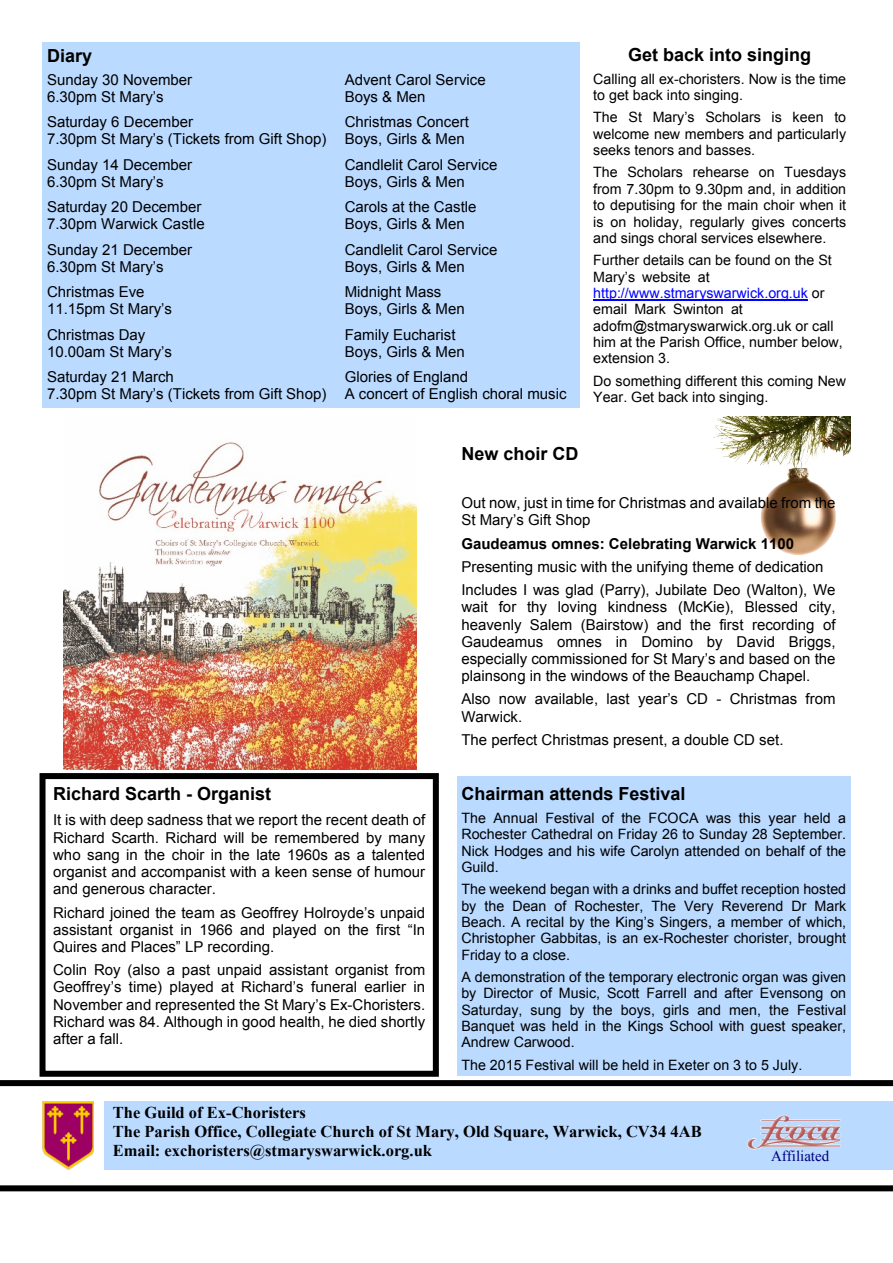
<style>
.page{position:relative;width:893px;height:1263px;background:#fff}
.page>*{position:absolute;margin:0;border:0;box-sizing:border-box;transform-origin:0 0}
.t1{font:700 18px "Arial";color:#000}
.t2{font:700 16.5px/18.9px "Times New Roman";color:#000}
.t3{font:15px/17.2px "Arial";color:#000}
.t4{font:700 15px "Arial";color:#000}
.t5{font:15px "Times New Roman";color:#000080}
.t6{font:14.25px/16.4px "Arial";color:#000;text-align:justify}
.s1{color:#00f}
</style>
<div class="page">
<img style="left:43px;top:1101px;width:50px;height:69px">
<div style="left:0;top:1080px;width:893px;height:6px;background:#000"></div>
<div style="left:0;top:1185px;width:893px;height:6px;background:#000"></div>
<div style="left:104px;top:1101px;width:789px;height:69px;background:#badaff"></div>
<img style="left:748px;top:1115px;width:93px;height:35px">
<img style="left:713px;top:417px;width:137px;height:139px">
<div style="left:43px;top:43px;width:297px;height:25px;background:#badaff"></div>
<div style="left:340px;top:43px;width:240px;height:25px;background:#badaff"></div>
<div style="left:43px;top:68px;width:297px;height:43px;background:#badaff"></div>
<div style="left:340px;top:68px;width:240px;height:43px;background:#badaff"></div>
<div style="left:43px;top:111px;width:297px;height:42px;background:#badaff"></div>
<div style="left:340px;top:111px;width:240px;height:42px;background:#badaff"></div>
<div style="left:43px;top:153px;width:297px;height:43px;background:#badaff"></div>
<div style="left:340px;top:153px;width:240px;height:43px;background:#badaff"></div>
<div style="left:43px;top:196px;width:297px;height:42px;background:#badaff"></div>
<div style="left:340px;top:196px;width:240px;height:42px;background:#badaff"></div>
<div style="left:43px;top:238px;width:297px;height:43px;background:#badaff"></div>
<div style="left:340px;top:238px;width:240px;height:43px;background:#badaff"></div>
<div style="left:43px;top:281px;width:297px;height:42px;background:#badaff"></div>
<div style="left:340px;top:281px;width:240px;height:42px;background:#badaff"></div>
<div style="left:43px;top:323px;width:297px;height:43px;background:#badaff"></div>
<div style="left:340px;top:323px;width:240px;height:43px;background:#badaff"></div>
<div style="left:43px;top:366px;width:297px;height:42px;background:#badaff"></div>
<div style="left:340px;top:366px;width:240px;height:42px;background:#badaff"></div>
<hr style="left:593px;top:299px;width:215px;height:1px;background:#00f">
<img style="left:64px;top:442px;width:353px;height:328px">
<div style="left:40px;top:773px;width:399px;height:304px;border:6px solid #000"></div>
<div style="left:457px;top:776px;width:393px;height:300px;background:#badaff"></div>
<p class="t1" style="left:47px;top:49px;width:47px">Diary</p>
<p class="t3" style="left:47px;top:72px;width:147px">Sunday 30 November<br>6.30pm St Mary’s</p>
<p class="t3" style="left:345px;top:72px;width:143px">Advent Carol Service<br>Boys &amp; Men</p>
<p class="t3" style="left:47px;top:115px;width:281px">Saturday 6 December<br>7.30pm St Mary’s (Tickets from Gift Shop)</p>
<p class="t3" style="left:345px;top:115px;width:126px">Christmas Concert<br>Boys, Girls &amp; Men</p>
<p class="t3" style="left:47px;top:157px;width:147px">Sunday 14 December<br>6.30pm St Mary’s</p>
<p class="t3" style="left:345px;top:157px;width:154px">Candlelit Carol Service<br>Boys, Girls &amp; Men</p>
<p class="t3" style="left:47px;top:200px;width:159px">Saturday 20 December<br>7.30pm Warwick Castle</p>
<p class="t3" style="left:345px;top:200px;width:133px">Carols at the Castle<br>Boys, Girls &amp; Men</p>
<p class="t3" style="left:47px;top:242px;width:147px">Sunday 21 December<br>6.30pm St Mary’s</p>
<p class="t3" style="left:345px;top:242px;width:154px">Candlelit Carol Service<br>Boys, Girls &amp; Men</p>
<p class="t3" style="left:47px;top:285px;width:127px">Christmas Eve<br>11.15pm St Mary’s</p>
<p class="t3" style="left:345px;top:285px;width:122px">Midnight Mass<br>Boys, Girls &amp; Men</p>
<p class="t3" style="left:47px;top:327px;width:127px">Christmas Day<br>10.00am St Mary’s</p>
<p class="t3" style="left:345px;top:327px;width:122px">Family Eucharist<br>Boys, Girls &amp; Men</p>
<p class="t3" style="left:47px;top:370px;width:281px">Saturday 21 March<br>7.30pm St Mary’s (Tickets from Gift Shop)</p>
<p class="t3" style="left:345px;top:370px;width:223px">Glories of England<br>A concert of English choral music</p>
<p class="t1" style="left:628px;top:47px;width:185px">Get back into singing</p>
<p class="t6" style="left:593px;top:72px;width:254px">Calling all ex-choristers. Now is the time to get back into singing.</p>
<p class="t6" style="left:593px;top:111px;width:254px">The St Mary’s Scholars is keen to welcome new members and particularly seeks tenors and basses.</p>
<p class="t6" style="left:593px;top:166px;width:255px">The Scholars rehearse on Tuesdays from 7.30pm to 9.30pm and, in addition to deputising for the main choir when it is on holiday, regularly gives concerts and sings choral services elsewhere.</p>
<p class="t6" style="left:593px;top:253px;width:251px;text-align:left">Further details can be found on the St<br>Mary’s website at <span class="s1">http://www.stmaryswarwick.org.uk</span> or email Mark Swinton at adofm@stmaryswarwick.org.uk or call him at the Parish Office, number below, extension 3.</p>
<p class="t6" style="left:593px;top:374px;width:254px">Do something different this coming New<br>Year. Get back into singing.</p>
<p class="t1" style="left:461px;top:447px;width:119px">New choir CD</p>
<p class="t1" style="left:53px;top:787px;width:220px">Richard Scarth - Organist</p>
<p class="t3" style="left:53px;top:813px;width:374px;text-align:justify">It is with deep sadness that we report the recent death of Richard Scarth. Richard will be remembered by many who sang in the choir in the late 1960s as a talented organist and accompanist with a keen sense of humour and generous character.</p>
<p class="t3" style="left:53px;top:905px;width:374px;text-align:justify">Richard joined the team as Geoffrey Holroyde’s unpaid assistant organist in 1966 and played on the first “In Quires and Places” LP recording.</p>
<p class="t3" style="left:53px;top:962px;width:374px;text-align:justify">Colin Roy (also a past unpaid assistant organist from Geoffrey’s time) played at Richard’s funeral earlier in November and represented the St Mary’s Ex-Choristers.<br>Richard was 84. Although in good health, he died shortly after a fall.</p>
<p class="t3" style="left:461px;top:496px;width:376px">Out now, just in time for Christmas and available from the<br>St Mary’s Gift Shop</p>
<p class="t4" style="left:461px;top:538px;width:334px">Gaudeamus omnes: Celebrating Warwick 1100</p>
<p class="t3" style="left:461px;top:556px;width:376px;line-height:23.2px">Presenting music with the unifying theme of dedication<br>Includes I was glad (Parry), Jubilate Deo (Walton), We</p>
<p class="t3" style="left:461px;top:600px;width:376px;text-align:justify">wait for thy loving kindness (McKie), Blessed city, heavenly Salem (Bairstow) and the first recording of Gaudeamus omnes in Domino by David Briggs, especially commissioned for St Mary’s and based on the plainsong in the windows of the Beauchamp Chapel.</p>
<p class="t3" style="left:461px;top:692px;width:376px">Also now available, last year’s CD - Christmas from<br>Warwick.</p>
<p class="t3" style="left:461px;top:732px;width:324px">The perfect Christmas present, a double CD set.</p>
<p class="t1" style="left:461px;top:787px;width:226px">Chairman attends Festival</p>
<p class="t6" style="left:461px;top:811px;width:386px">The Annual Festival of the FCOCA was this year held a Rochester Cathedral on Friday 26 to Sunday 28 September.<br>Nick Hodges and his wife Carolyn attended on behalf of the Guild.</p>
<p class="t6" style="left:461px;top:882px;width:386px">The weekend began with a drinks and buffet reception hosted by the Dean of Rochester, The Very Reverend Dr Mark Beach. A recital by the King’s Singers, a member of which, Christopher Gabbitas, is an ex-Rochester chorister, brought Friday to a close.</p>
<p class="t6" style="left:461px;top:970px;width:386px">A demonstration of the temporary electronic organ was given by Director of Music, Scott Farrell and after Evensong on Saturday, sung by the boys, girls and men, the Festival Banquet was held in the Kings School with guest speaker, Andrew Carwood.</p>
<p class="t6" style="left:461px;top:1058px;width:342px">The 2015 Festival will be held in Exeter on 3 to 5 July.</p>
<p class="t2" style="left:113px;top:1104px;width:590px">The Guild of Ex-Choristers<br>The Parish Office, Collegiate Church of St Mary, Old Square, Warwick, CV34 4AB<br>Email: exchoristers@stmaryswarwick.org.uk</p>
<p class="t5" style="left:771px;top:1151px;width:60px">Affiliated</p>
</div>
